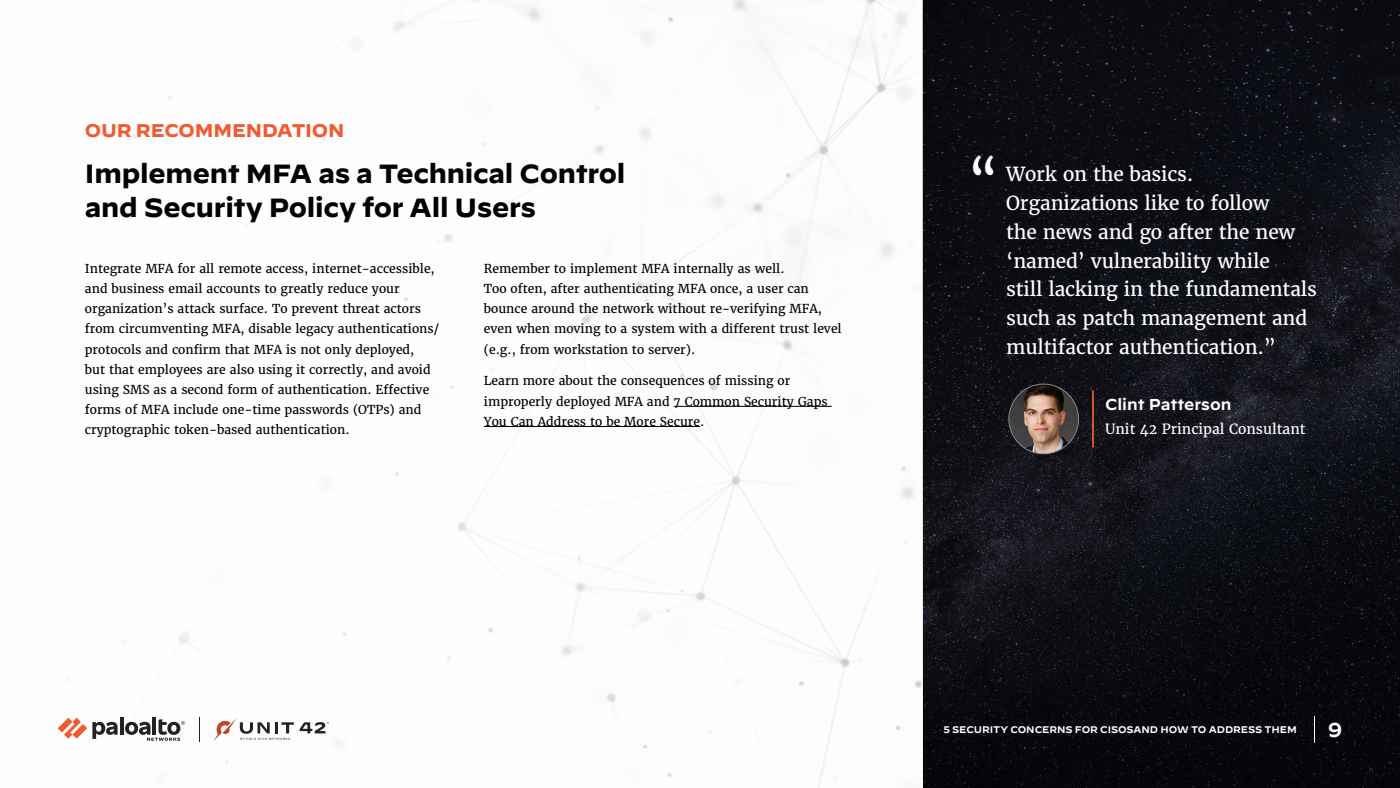
<style>
.page{position:relative;width:1400px;height:788px;background:#fff}
.page>*{position:absolute;margin:0;border:0;box-sizing:border-box;transform-origin:0 0}
.t1{font:700 44.62px "Merriweather";color:#fff}
.t2{font:700 26.25px/34.1px "Decimal";letter-spacing:-.01em;color:#000101}
.t3{font:600 20.04px "Decimal";color:#fff}
.t4{font:19.25px/28.9px "Merriweather";letter-spacing:-.01em;color:#fff}
.t5{font:700 18.38px "Decimal";letter-spacing:-.01em;color:#f15b32}
.t6{font:600 15.75px "Decimal";color:#fff}
.t7{font:14px "Merriweather";color:#fff}
.t8{font:12.25px/20.1px "Merriweather";color:#000101}
.t9{font:600 9.62px "Decimal";letter-spacing:-.01em;color:#fff}
</style>
<div class="page">
<svg style="left:923px;top:0;width:477px;height:788px;background:#0e0e15"></svg>
<hr style="left:674px;top:406px;width:158px;height:1px;background:#000101">
<hr style="left:484px;top:426px;width:216px;height:1px;background:#000101">
<hr style="left:1092px;top:390px;width:2px;height:57px;background:#f15b32">
<img style="left:1009px;top:384px;width:70px;height:70px;border-radius:35px">
<div style="left:1008px;top:383px;width:71px;height:71px;border:1px solid #808285;border-radius:50%"></div>
<hr style="left:120px;top:717px;width:3px;height:17px;background:#222">
<svg style="left:58px;top:717px;width:60px;height:21px"></svg>
<hr style="left:153px;top:717px;width:3px;height:17px;background:#222">
<svg style="left:125px;top:719px;width:60px;height:21px"></svg>
<svg style="left:199px;top:717px;width:1px;height:24px"></svg>
<svg style="left:300px;top:722px;width:29px;height:11px"></svg>
<svg style="left:213px;top:718px;width:81px;height:23px"></svg>
<svg style="left:1314px;top:716px;width:1px;height:26px"></svg>
<h3 class="t5" style="left:85px;top:119px;width:261px">OUR RECOMMENDATION</h3>
<h2 class="t2" style="left:85px;top:156px;width:542px">Implement MFA as a Technical Control and Security Policy for All Users</h2>
<p class="t8" style="left:85px;top:258px;width:356px">Integrate MFA for all remote access, internet-accessible, and business email accounts to greatly reduce your organization’s attack surface. To prevent threat actors from circumventing MFA, disable legacy authentications/ protocols and confirm that MFA is not only deployed,<br>but that employees are also using it correctly, and avoid using SMS as a second form of authentication. Effective forms of MFA include one-time passwords (OTPs) and cryptographic token-based authentication.</p>
<p class="t8" style="left:484px;top:258px;width:359px">Remember to implement MFA internally as well.<br>Too often, after authenticating MFA once, a user can bounce around the network without re-verifying MFA, even when moving to a system with a different trust level (e.g., from workstation to server).</p>
<p class="t8" style="left:484px;top:371px;width:345px">Learn more about the consequences of missing or improperly deployed MFA and 7 Common Security Gaps<br>You Can Address to be More Secure.</p>
<h1 class="t1" style="left:969px;top:148px;width:31px">“</h1>
<h3 class="t4" style="left:1006px;top:160px;width:312px">Work on the basics.<br>Organizations like to follow<br>the news and go after the new ‘named’ vulnerability while<br>still lacking in the fundamentals such as patch management and multifactor authentication.”</h3>
<p class="t6" style="left:1105px;top:390px;width:128px">Clint Patterson</p>
<p class="t7" style="left:1105px;top:420px;width:202px">Unit 42 Principal Consultant</p>
<p class="t9" style="left:943px;top:720px;width:355px">5 SECURITY CONCERNS FOR CISOSAND HOW TO ADDRESS THEM</p>
<h3 class="t3" style="left:1328px;top:711px;width:16px">9</h3>
</div>
